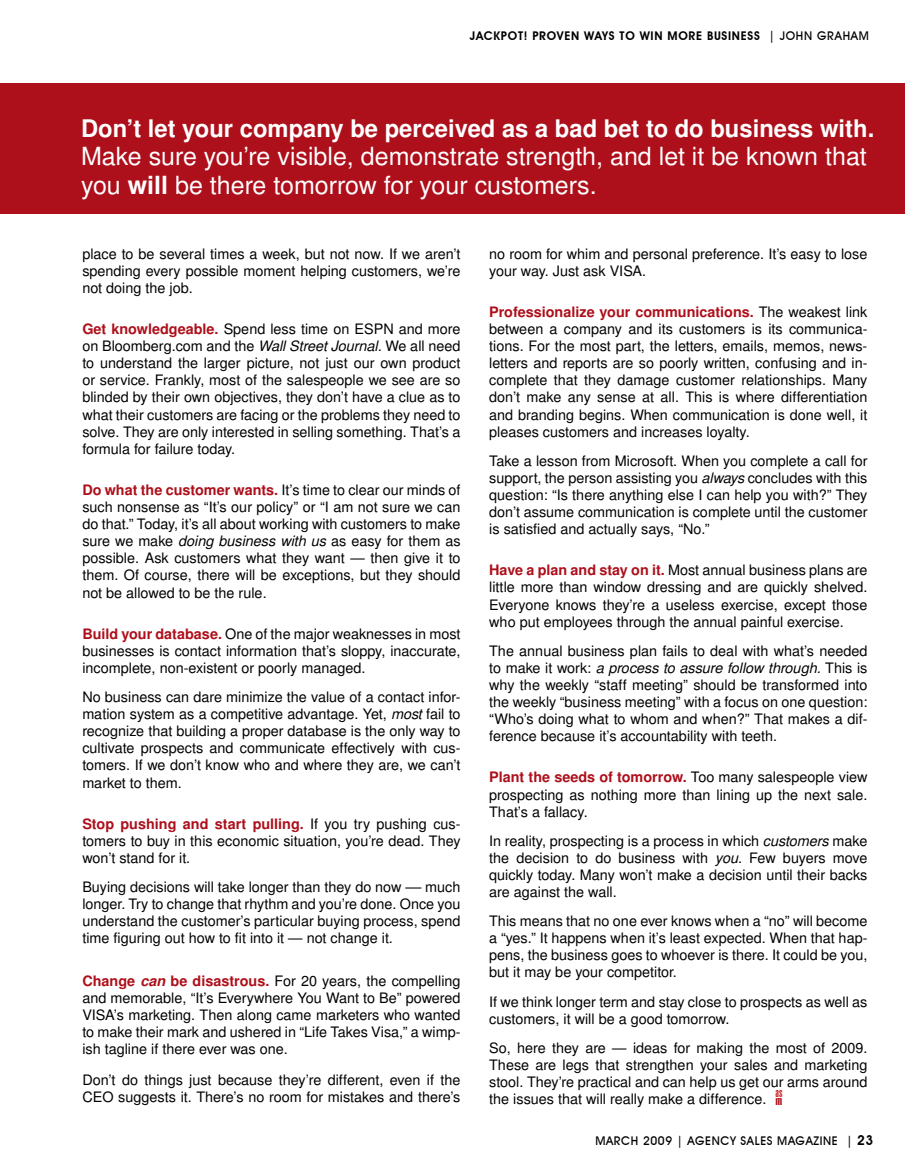
<style>
.page{position:relative;width:905px;height:1175px;background:#fff}
.page>*{position:absolute;margin:0;border:0;box-sizing:border-box;transform-origin:0 0}
.t1{font:24.75px/28.5px "Turkish Sans SSK";color:#fff}
.t2{font:700 24px "Turkish Sans SSK";color:#fff}
.t3{font:14.25px/17.1px "Turkish Sans SSK";color:#000;text-align:justify}
.t4{font:600 12px "Avant Garde IT Cby BT";letter-spacing:.06em;color:#000}
.t5{font:500 12px "Avant Garde IT Cby BT";letter-spacing:.05em;color:#000}
.t6{font:10.95px "Swiss 924 BT Regular B";color:#c82123}
.t7{font:10.95px "Swiss 924 BT Regular B";color:#ad0f1b;scale:1.3 1}
.s1{font-weight:500}
.s2{font-weight:700}
.s3{font-weight:700;color:#ad0f1b}
.s4{font-style:italic}
.s5{font-weight:700;font-style:italic;color:#ad0f1b}
.s6{font-weight:600;font-size:13.5px}
</style>
<div class="page">
<div style="left:0;top:83px;width:904px;height:131px;background:#ad0f1b"></div>
<p class="t4" style="left:470px;top:28px;width:400px">JACKPOT! PROVEN WAYS TO WIN MORE BUSINESS <span class="s1">| JOHN GRAHAM</span></p>
<h2 class="t2" style="left:81px;top:114px;width:794px">Don’t let your company be perceived as a bad bet to do business with.</h2>
<h1 class="t1" style="left:81px;top:142px;width:787px">Make sure you’re visible, demonstrate strength, and let it be known that you <span class="s2">will</span> be there tomorrow for your customers.</h1>
<p class="t3" style="left:82px;top:245px;width:380px">place to be several times a week, but not now. If we aren’t spending every possible moment helping customers, we’re not doing the job.</p>
<p class="t3" style="left:82px;top:320px;width:379px"><span class="s3">Get knowledgeable.</span> Spend less time on ESPN and more on Bloomberg.com and the <span class="s4">Wall Street Journal.</span> We all need to understand the larger picture, not just our own product or service. Frankly, most of the salespeople we see are so blinded by their own objectives, they don’t have a clue as to what their customers are facing or the problems they need to solve. They are only interested in selling something. That’s a formula for failure today.</p>
<p class="t3" style="left:82px;top:481px;width:380px"><span class="s3">Do what the customer wants.</span> It’s time to clear our minds of such nonsense as “It’s our policy” or “I am not sure we can do that.” Today, it’s all about working with customers to make sure we make <span class="s4">doing business with us</span> as easy for them as possible. Ask customers what they want — then give it to them. Of course, there will be exceptions, but they should not be allowed to be the rule.</p>
<p class="t3" style="left:82px;top:625px;width:380px"><span class="s3">Build your database.</span> One of the major weaknesses in most businesses is contact information that’s sloppy, inaccurate, incomplete, non-existent or poorly managed.</p>
<p class="t3" style="left:82px;top:688px;width:380px">No business can dare minimize the value of a contact infor&shy;mation system as a competitive advantage. Yet, <span class="s4">most</span> fail to recognize that building a proper database is the only way to cultivate prospects and communicate effectively with cus&shy;tomers. If we don’t know who and where they are, we can’t market to them.</p>
<p class="t3" style="left:82px;top:814px;width:380px"><span class="s3">Stop pushing and start pulling.</span> If you try pushing cus&shy;tomers to buy in this economic situation, you’re dead. They won’t stand for it.</p>
<p class="t3" style="left:82px;top:878px;width:380px">Buying decisions will take longer than they do now –– much longer. Try to change that rhythm and you’re done. Once you understand the customer’s particular buying process, spend time figuring out how to fit into it — not change it.</p>
<p class="t3" style="left:82px;top:972px;width:380px"><span class="s3">Change</span> <span class="s5">can</span> <span class="s3">be disastrous.</span> For 20 years, the compelling and memorable, “It’s Everywhere You Want to Be” powered VISA’s marketing. Then along came marketers who wanted to make their mark and ushered in “Life Takes Visa,” a wimp&shy;ish tagline if there ever was one.</p>
<p class="t3" style="left:82px;top:1071px;width:379px">Don’t do things just because they’re different, even if the<br>CEO suggests it. There’s no room for mistakes and there’s</p>
<p class="t3" style="left:489px;top:245px;width:379px">no room for whim and personal preference. It’s easy to lose your way. Just ask VISA.</p>
<p class="t3" style="left:489px;top:303px;width:380px"><span class="s3">Professionalize your communications.</span> The weakest link between a company and its customers is its communica&shy;tions. For the most part, the letters, emails, memos, news&shy;letters and reports are so poorly written, confusing and in&shy;complete that they damage customer relationships. Many don’t make any sense at all. This is where differentiation and branding begins. When communication is done well, it pleases customers and increases loyalty.</p>
<p class="t3" style="left:489px;top:452px;width:380px">Take a lesson from Microsoft. When you complete a call for support, the person assisting you <span class="s4">always</span> concludes with this question: “Is there anything else I can help you with?” They don’t assume communication is complete until the customer is satisfied and actually says, “No.”</p>
<p class="t3" style="left:489px;top:561px;width:379px"><span class="s3">Have a plan and stay on it.</span> Most annual business plans are little more than window dressing and are quickly shelved.<br>Everyone knows they’re a useless exercise, except those who put employees through the annual painful exercise.</p>
<p class="t3" style="left:489px;top:642px;width:380px">The annual business plan fails to deal with what’s needed to make it work: <span class="s4">a process to assure follow through.</span> This is why the weekly “staff meeting” should be transformed into the weekly “business meeting” with a focus on one question: “Who’s doing what to whom and when?” That makes a dif&shy;ference because it’s accountability with teeth.</p>
<p class="t3" style="left:489px;top:768px;width:380px"><span class="s3">Plant the seeds of tomorrow.</span> Too many salespeople view prospecting as nothing more than lining up the next sale.<br>That’s a fallacy.</p>
<p class="t3" style="left:489px;top:832px;width:379px">In reality, prospecting is a process in which <span class="s4">customers</span> make the decision to do business with <span class="s4">you</span>. Few buyers move quickly today. Many won’t make a decision until their backs are against the wall.</p>
<p class="t3" style="left:489px;top:912px;width:380px">This means that no one ever knows when a “no” will become a “yes.” It happens when it’s least expected. When that hap&shy;pens, the business goes to whoever is there. It could be you, but it may be your competitor.</p>
<p class="t3" style="left:489px;top:992px;width:380px">If we think longer term and stay close to prospects as well as customers, it will be a good tomorrow.</p>
<p class="t3" style="left:489px;top:1039px;width:379px">So, here they are — ideas for making the most of 2009.<br>These are legs that strengthen your sales and marketing stool. They’re practical and can help us get our arms around the issues that will really make a difference.</p>
<p class="t6" style="left:775px;top:1086px;width:8px">AS</p>
<p class="t7" style="left:775px;top:1094px;width:7px">M</p>
<p class="t5" style="left:595px;top:1133px;width:279px">MARCH 2009 | AGENCY SALES MAGAZINE | <span class="s6">23</span></p>
</div>
